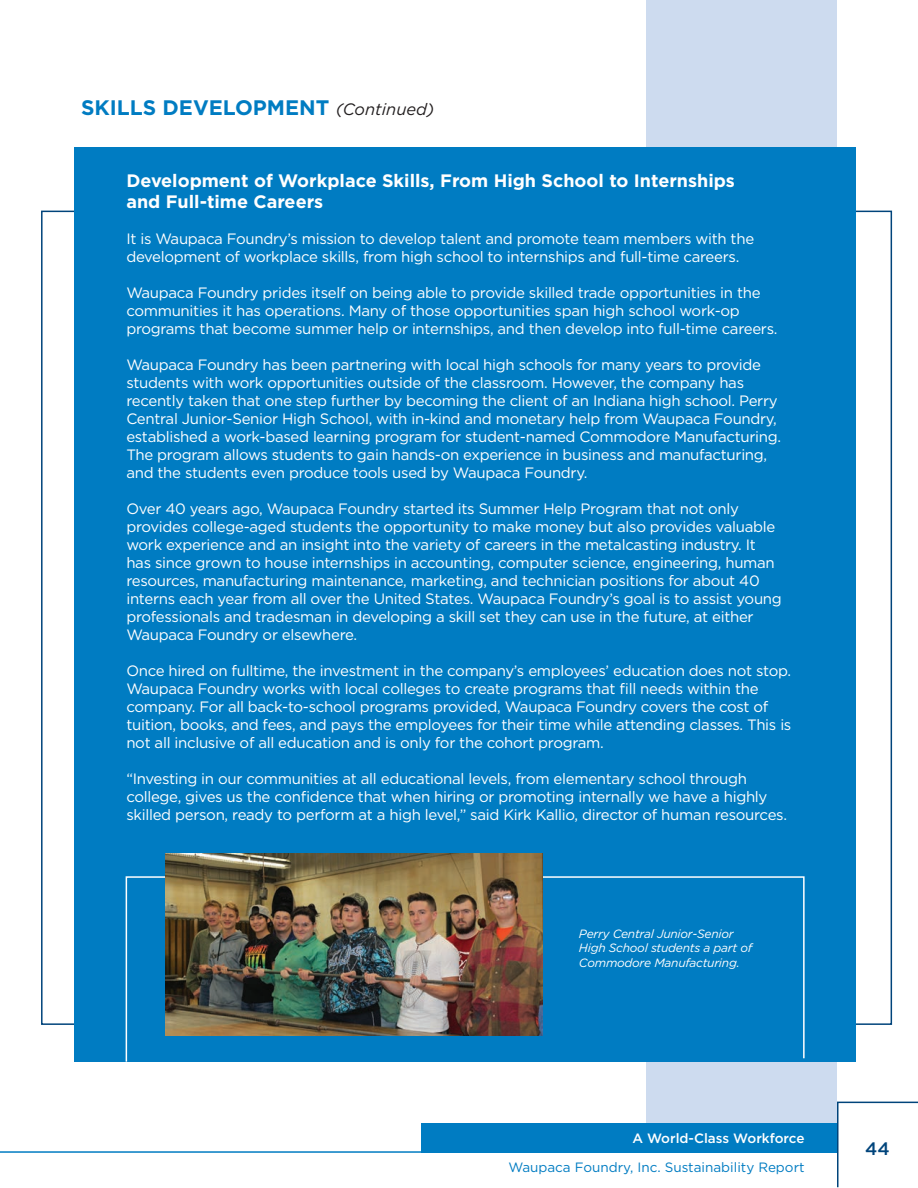
<style>
.page{position:relative;width:918px;height:1188px;background:#fff}
.page>*{position:absolute;margin:0;border:0;box-sizing:border-box;transform-origin:0 0}
.t1{font:700 21px "Gotham";color:#007cc2}
.t2{font:700 18px/21.6px "Gotham";color:#fff}
.t3{font:500 18px "Gotham";color:#00447b}
.t4{font:15px/18px "Gotham";letter-spacing:-.02em;color:#fff}
.t5{font:13.5px "Gotham";color:#007cc2}
.t6{font:500 13.5px "Gotham";color:#fff}
.t7{font:italic 12px/14.4px "Gotham";letter-spacing:-.02em;color:#fff}
.s1{font-weight:400;font-style:italic;font-size:16.5px;color:#231f20}
</style>
<div class="page">
<div style="left:646px;top:0;width:191px;height:1123px;background:#cddbef"></div>
<div style="left:422px;top:1123px;width:415px;height:30px;background:#007cc2"></div>
<svg style="left:837px;top:1101px;width:81px;height:87px"></svg>
<hr style="left:0;top:1151px;width:837px;height:2px;background:#007cc2">
<div style="left:75px;top:147px;width:781px;height:915px;background:#007cc2"></div>
<svg style="left:125px;top:876px;width:680px;height:186px"></svg>
<img style="left:166px;top:853px;width:376px;height:182px">
<h1 class="t1" style="left:81px;top:95px;width:356px">SKILLS DEVELOPMENT <span class="s1">(Continued)</span></h1>
<p class="t2" style="left:126px;top:169px;width:610px">Development of Workplace Skills, From High School to Internships and Full-time Careers</p>
<p class="t4" style="left:126px;top:230px;width:629px">It is Waupaca Foundry’s mission to develop talent and promote team members with the development of workplace skills, from high school to internships and full-time careers.</p>
<p class="t4" style="left:126px;top:284px;width:653px">Waupaca Foundry prides itself on being able to provide skilled trade opportunities in the communities it has operations. Many of those opportunities span high school work-op programs that become summer help or internships, and then develop into full-time careers.</p>
<p class="t4" style="left:126px;top:356px;width:656px">Waupaca Foundry has been partnering with local high schools for many years to provide students with work opportunities outside of the classroom. However, the company has recently taken that one step further by becoming the client of an Indiana high school. Perry Central Junior-Senior High School, with in-kind and monetary help from Waupaca Foundry, established a work-based learning program for student-named Commodore Manufacturing.<br>The program allows students to gain hands-on experience in business and manufacturing, and the students even produce tools used by Waupaca Foundry.</p>
<p class="t4" style="left:126px;top:500px;width:657px">Over 40 years ago, Waupaca Foundry started its Summer Help Program that not only provides college-aged students the opportunity to make money but also provides valuable work experience and an insight into the variety of careers in the metalcasting industry. It has since grown to house internships in accounting, computer science, engineering, human resources, manufacturing maintenance, marketing, and technician positions for about 40 interns each year from all over the United States. Waupaca Foundry’s goal is to assist young professionals and tradesman in developing a skill set they can use in the future, at either Waupaca Foundry or elsewhere.</p>
<p class="t4" style="left:126px;top:662px;width:667px">Once hired on fulltime, the investment in the company’s employees’ education does not stop.<br>Waupaca Foundry works with local colleges to create programs that fill needs within the company. For all back-to-school programs provided, Waupaca Foundry covers the cost of tuition, books, and fees, and pays the employees for their time while attending classes. This is not all inclusive of all education and is only for the cohort program.</p>
<p class="t4" style="left:126px;top:770px;width:662px">“Investing in our communities at all educational levels, from elementary school through college, gives us the confidence that when hiring or promoting internally we have a highly skilled person, ready to perform at a high level,” said Kirk Kallio, director of human resources.</p>
<p class="t7" style="left:579px;top:926px;width:175px">Perry Central Junior-Senior<br>High School students a part of<br>Commodore Manufacturing.</p>
<p class="t6" style="left:632px;top:1131px;width:174px">A World-Class Workforce</p>
<p class="t5" style="left:508px;top:1160px;width:298px">Waupaca Foundry, Inc. Sustainability Report</p>
<p class="t3" style="left:865px;top:1139px;width:26px">44</p>
</div>
